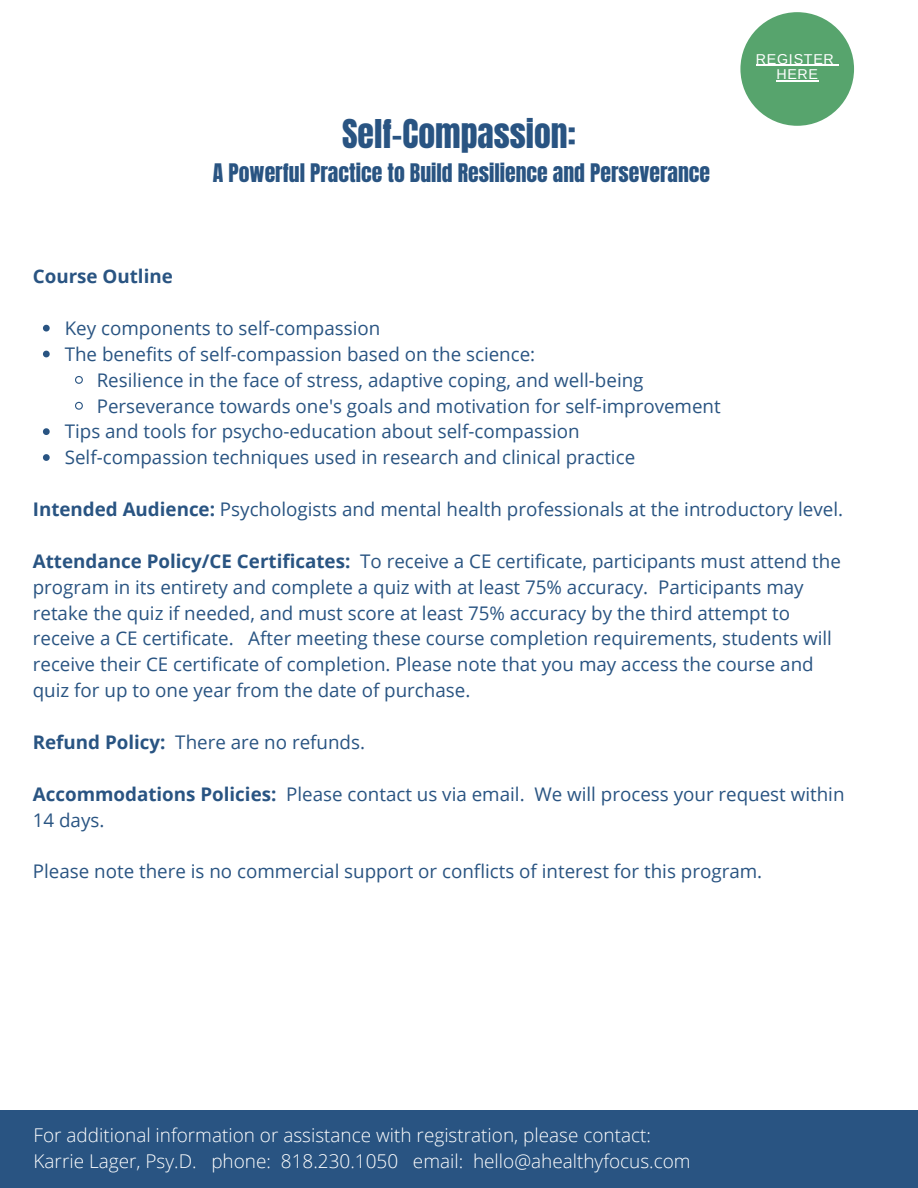
<style>
.page{position:relative;width:918px;height:1188px;background:#fff}
.page>*{position:absolute;margin:0;border:0;box-sizing:border-box;transform-origin:0 0}
.t1{font:33.75px "Anton";color:#295482}
.t2{font:21.75px "Anton";color:#295482}
.t3{font:300 18.9px/25.8px "Open Sans";color:#fff}
.t4{font:18.75px/25.8px "Open Sans";color:#295482}
.t5{font:700 18.75px "Open Sans";color:#295482}
.t6{font:14.25px/15.8px "Arimo";letter-spacing:.05em;color:#fff;text-align:center}
.s1{font-weight:700}
</style>
<div class="page">
<div style="left:740px;top:12px;width:114px;height:114px;background:#57a46d;border-radius:50%"></div>
<hr style="left:756px;top:65px;width:79px;height:1px;background:#fff">
<hr style="left:776px;top:80px;width:43px;height:2px;background:#fff">
<div style="left:0;top:1110px;width:918px;height:78px;background:#295482"></div>
<svg style="left:43px;top:325px;width:7px;height:7px"></svg>
<svg style="left:43px;top:351px;width:7px;height:6px"></svg>
<svg style="left:75px;top:376px;width:8px;height:8px"></svg>
<svg style="left:75px;top:401px;width:8px;height:9px"></svg>
<svg style="left:43px;top:428px;width:7px;height:7px"></svg>
<svg style="left:43px;top:454px;width:7px;height:7px"></svg>
<p class="t5" style="left:33px;top:263px;width:142px">Course Outline</p>
<h1 class="t1" style="left:342px;top:110px;width:235px">Self-Compassion:</h1>
<p class="t2" style="left:213px;top:157px;width:499px">A Powerful Practice to Build Resilience and Perseverance</p>
<p class="t4" style="left:65px;top:315px;width:317px">Key components to self-compassion</p>
<p class="t4" style="left:65px;top:341px;width:472px">The benefits of self-compassion based on the science:</p>
<p class="t4" style="left:97px;top:366px;width:548px">Resilience in the face of stress, adaptive coping, and well-being</p>
<p class="t4" style="left:97px;top:392px;width:626px">Perseverance towards one's goals and motivation for self-improvement</p>
<p class="t4" style="left:65px;top:418px;width:516px">Tips and tools for psycho-education about self-compassion</p>
<p class="t4" style="left:65px;top:444px;width:572px">Self-compassion techniques used in research and clinical practice</p>
<p class="t6" style="left:756px;top:51px;width:79px">REGISTER<br>HERE</p>
<p class="t4" style="left:33px;top:496px;width:812px"><span class="s1">Intended Audience:</span> Psychologists and mental health professionals at the introductory level.</p>
<p class="t4" style="left:33px;top:548px;width:810px"><span class="s1">Attendance Policy/CE Certificates:</span> To receive a CE certificate, participants must attend the program in its entirety and complete a quiz with at least 75% accuracy. Participants may retake the quiz if needed, and must score at least 75% accuracy by the third attempt to receive a CE certificate. After meeting these course completion requirements, students will receive their CE certificate of completion. Please note that you may access the course and quiz for up to one year from the date of purchase.</p>
<p class="t4" style="left:33px;top:729px;width:334px"><span class="s1">Refund Policy:</span> There are no refunds.</p>
<p class="t4" style="left:33px;top:780px;width:813px"><span class="s1">Accommodations Policies:</span> Please contact us via email. We will process your request within<br>14 days.</p>
<p class="t4" style="left:33px;top:858px;width:731px">Please note there is no commercial support or conflicts of interest for this program.</p>
<p class="t3" style="left:34px;top:1122px;width:658px">For additional information or assistance with registration, please contact:<br>Karrie Lager, Psy.D. phone: 818.230.1050 email: hello@ahealthyfocus.com</p>
</div>
